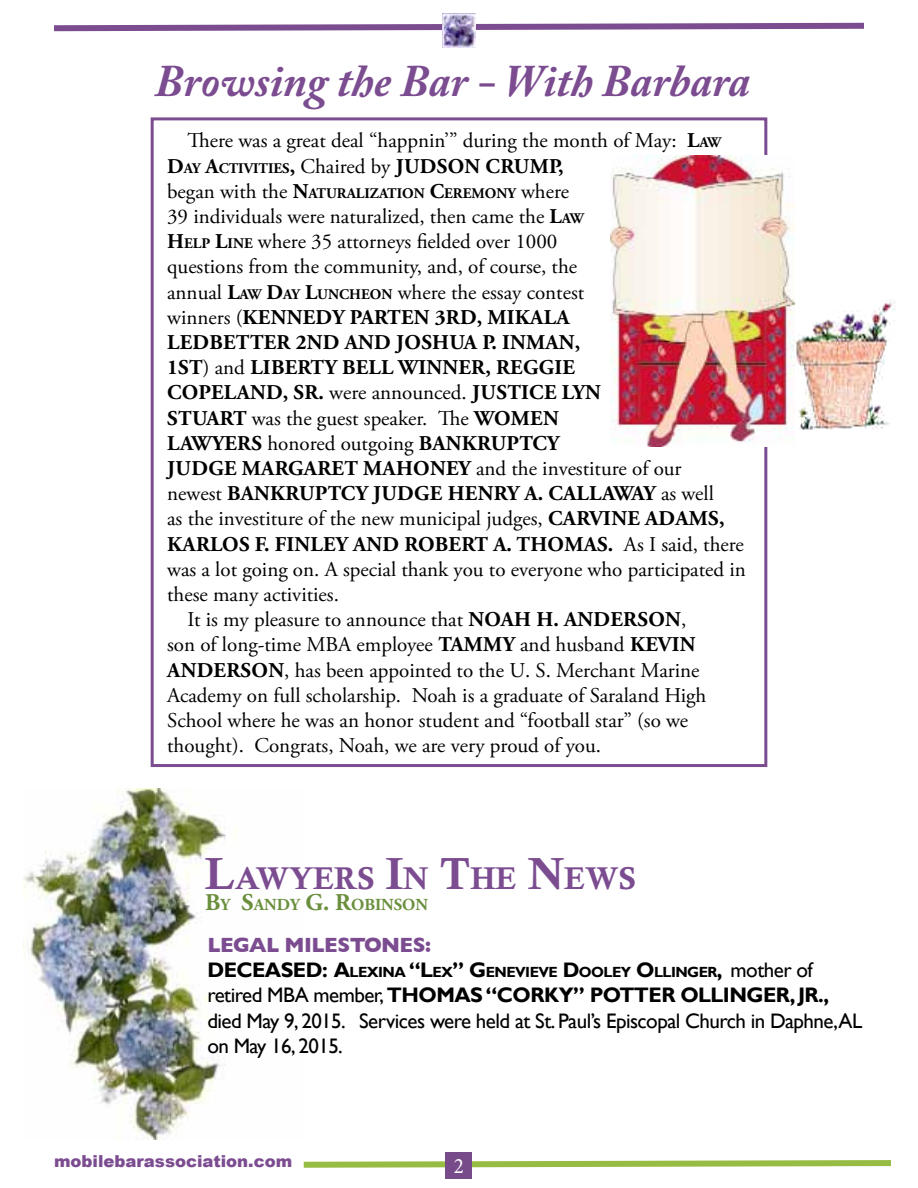
<style>
.page{position:relative;width:918px;height:1188px;background:#fff}
.page>*{position:absolute;margin:0;border:0;box-sizing:border-box;transform-origin:0 0}
.t1{font:italic 700 45px "Adobe Caslon Pro";color:#7c4c91}
.t2{font:31.5px "Calis MT Bol";color:#7c4c91}
.t3{font:22.05px "Minion Pro";color:#fff;scale:.95 1}
.t4{font:21px/25.2px "Adobe Garamond Pro";color:#000}
.t5{font:700 21px "Adobe Garamond Pro";letter-spacing:.015em;color:#000}
.t6{font:21px/25.2px "Gill Sans";letter-spacing:-.025em;color:#000}
.t7{font:700 21px "Gill Sans";letter-spacing:-.025em;color:#7c4c91}
.t8{font:700 16.8px "Adobe Garamond Pro";color:#6a8f3c}
.t9{font:900 16.5px "Arial";color:#7c4c91}
.t10{font:700 14.7px/25.2px "Adobe Garamond Pro";color:#000}
.t11{font:700 14.7px "Gill Sans";letter-spacing:-.035em;color:#000}
.s1{font-weight:700}
.s2{font-weight:700;font-size:14.7px}
.s3{font-size:21px}
.s4{font-weight:400;font-size:21px}
.s5{font-weight:400}
.s6{font-size:45px}
.s7{font-size:24px}
</style>
<div class="page">
<svg style="left:303px;top:1160px;width:588px;height:8px;background:#b0cc72"></svg>
<svg style="left:54px;top:22px;width:810px;height:10px"></svg>
<div style="left:445px;top:1152px;width:27px;height:27px;background:#774a8a"></div>
<img style="left:442px;top:14px;width:34px;height:33px">
<img style="left:24px;top:788px;width:213px;height:351px">
<div style="left:151px;top:117px;width:616px;height:650px;border:3px solid #7c4c91"></div>
<img style="left:611px;top:156px;width:183px;height:290px">
<img style="left:790px;top:287px;width:107px;height:148px">
<h1 class="t1" style="left:155px;top:54px;width:597px">Browsing the Bar - With Barbara</h1>
<p class="t4" style="left:187px;top:129px;width:536px">There was a great deal “happnin’” during the month of May: <span class="s1">L</span><span class="s2">AW</span></p>
<p class="t10" style="left:167px;top:156px;width:403px"><span class="s3">D</span>AY <span class="s3">A</span>CTIVITIES<span class="s3">,</span> <span class="s4">Chaired by</span> <span class="s3">JUDSON CRUMP</span><span class="s3">, </span><span class="s4">began with the</span> <span class="s3">N</span>ATURALIZATION <span class="s3">C</span>EREMONY <span class="s4">where</span></p>
<p class="t4" style="left:167px;top:205px;width:418px">39 individuals were naturalized, then came the <span class="s1">L</span><span class="s2">AW</span></p>
<p class="t4" style="left:167px;top:230px;width:392px"><span class="s1">H</span><span class="s2">ELP</span> <span class="s1">L</span><span class="s2">INE</span> where 35 attorneys fielded over 1000</p>
<p class="t4" style="left:167px;top:255px;width:412px">questions from the community, and, of course, the</p>
<p class="t4" style="left:167px;top:280px;width:419px">annual <span class="s1">L</span><span class="s2">AW</span> <span class="s1">D</span><span class="s2">AY</span> <span class="s1">L</span><span class="s2">UNCHEON</span> where the essay contest</p>
<p class="t5" style="left:167px;top:305px;width:400px"><span class="s5">winners (</span>KENNEDY PARTEN 3RD, MIKALA</p>
<p class="t5" style="left:167px;top:330px;width:414px">LEDBETTER 2ND AND JOSHUA P. INMAN,</p>
<p class="t5" style="left:167px;top:355px;width:409px">1ST<span class="s5">) and</span> LIBERTY BELL WINNER, REGGIE</p>
<p class="t5" style="left:167px;top:381px;width:435px">COPELAND, SR. <span class="s5">were announced.</span> JUSTICE LYN</p>
<p class="t4" style="left:167px;top:406px;width:393px"><span class="s1">STUART</span> was the guest speaker. The <span class="s1">WOMEN</span></p>
<p class="t5" style="left:167px;top:431px;width:394px">LAWYERS <span class="s5">honored outgoing</span> BANKRUPTCY</p>
<p class="t4" style="left:167px;top:457px;width:516px"><span class="s1">JUDGE MARGARET MAH ONEY</span> and the investiture of our</p>
<p class="t5" style="left:167px;top:481px;width:548px"><span class="s5">newest</span> BANKRUPTCY JUDGE HENRY A. CALLAWAY <span class="s5">as well</span></p>
<p class="t4" style="left:167px;top:507px;width:559px">as the investiture of the new municipal judges, <span class="s1">CARVINE ADAMS,</span></p>
<p class="t5" style="left:167px;top:532px;width:578px">KARLOS F. FINLEY AND ROBERT A. TH OMAS. <span class="s5">As I said, there</span></p>
<p class="t4" style="left:167px;top:557px;width:580px">was a lot going on. A special thank you to everyone who participated in</p>
<p class="t4" style="left:167px;top:583px;width:173px">these many activities.</p>
<p class="t4" style="left:187px;top:608px;width:500px">It is my pleasure to announce that <span class="s1">NOAH H. ANDERSON</span>,</p>
<p class="t4" style="left:167px;top:633px;width:289px">son of long-time MBA employee <span class="s1">TAMM</span></p>
<p class="t4" style="left:167px;top:633px;width:541px;text-indent:336px"><span class="s1">Y</span> and husband <span class="s1">KEVIN ANDERSON</span>, has been appointed to the U. S. Merchant Marine Academy on full scholarship. Noah is a graduate of Saraland High School where he was an honor student and “football star” (so we thought). Congrats, Noah, we are very proud of you.</p>
<h2 class="t2" style="left:205px;top:860px;width:432px"><span class="s6">L</span>AWYERS <span class="s6">I</span>N <span class="s6">T</span>HE <span class="s6">N</span>EWS</h2>
<p class="t8" style="left:205px;top:895px;width:224px"><span class="s7">B</span>Y <span class="s7">S</span>ANDY <span class="s7">G. R</span>OBINSON</p>
<p class="t7" style="left:207px;top:933px;width:225px">LEGAL MILESTONES:</p>
<p class="t11" style="left:207px;top:963px;width:607px"><span class="s3">DECEASED: A</span>LEXINA <span class="s3">“L</span>EX<span class="s3">” G</span>ENEVIEVE <span class="s3">D</span>OOLEY <span class="s3">O</span>LLINGER<span class="s3">,</span> <span class="s4">mother of</span></p>
<p class="t6" style="left:207px;top:983px;width:657px">retired MBA member, <span class="s1">THOMAS “CORKY” POTTER OLLINGER, JR., </span>died May 9, 2015. Services were held at St. Paul’s Episcopal Church in Daphne,AL on May 16, 2015.</p>
<p class="t9" style="left:54px;top:1149px;width:240px">mobilebarassociation.com</p>
<p class="t3" style="left:454px;top:1151px;width:12px">2</p>
</div>
